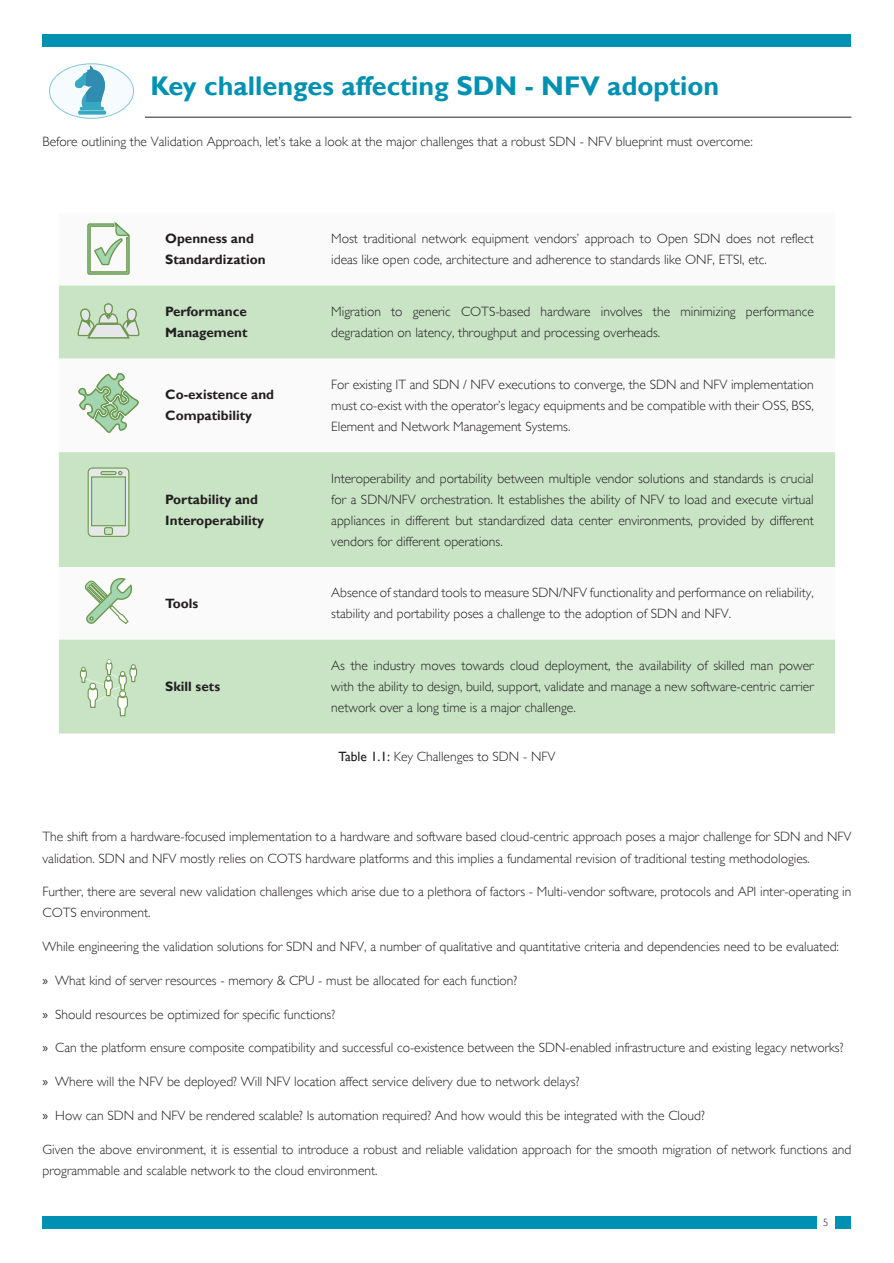
<style>
.page{position:relative;width:894px;height:1263px;background:#fff}
.page>*{position:absolute;margin:0;border:0;box-sizing:border-box;transform-origin:0 0}
.Main_Title{font:700 27px "Gill Sans";color:#0091b2}
.Body_cont{font:300 13.5px/21px "Gill Sans";color:#231f20}
.Body_cont-2{font:700 13.5px/21px "Gill Sans";color:#231f20}
.t1{font:300 10.5px "Gill Sans";color:#231f20}
.s1{font-weight:400}
.s2{font-family:"Myriad Pro";font-weight:400}
</style>
<div class="page">
<div style="left:43px;top:34px;width:808px;height:13px;background:#0091b2"></div>
<div style="left:43px;top:1216px;width:808px;height:13px;background:#0091b2"></div>
<div style="left:817px;top:1216px;width:17px;height:13px;background:#fff"></div>
<div style="left:59px;top:285px;width:775px;height:73px;background:#c8e4c5"></div>
<div style="left:59px;top:452px;width:775px;height:115px;background:#c8e4c5"></div>
<div style="left:59px;top:639px;width:775px;height:94px;background:#c8e4c5"></div>
<hr style="left:43px;top:116px;width:808px;height:2px;background:#6c6d70">
<div style="left:38px;top:56px;width:107px;height:70px;background:#fff"></div>
<div style="left:49px;top:64px;width:84px;height:54px;background:#f6fbfe;border-radius:50%"></div>
<div style="left:49px;top:63px;width:85px;height:56px;border:1px solid #89c9dd;border-radius:50%"></div>
<svg style="left:75px;top:65px;width:31px;height:50px"></svg>
<svg style="left:87px;top:467px;width:43px;height:70px;background:#bfd7b9"></svg>
<svg style="left:87px;top:222px;width:43px;height:53px"></svg>
<svg style="left:78px;top:373px;width:61px;height:60px"></svg>
<svg style="left:75px;top:303px;width:67px;height:36px;background:#c0d5b9"></svg>
<svg style="left:85px;top:578px;width:48px;height:47px"></svg>
<svg style="left:79px;top:647px;width:59px;height:71px;background:#c6e0c0"></svg>
<p class="Main_Title" style="left:151px;top:70px;width:570px">Key challenges affecting SDN - NFV adoption</p>
<p class="Body_cont" style="left:43px;top:131px;width:711px">Before outlining the Validation Approach, let’s take a look at the major challenges that a robust SDN - NFV blueprint must overcome:</p>
<p class="Body_cont-2" style="left:165px;top:229px;width:102px">Openness and<br>Standardization</p>
<p class="Body_cont" style="left:331px;top:228px;width:484px">Most traditional network equipment vendors’ approach to Open SDN does not reflect ideas like open code, architecture and adherence to standards like ONF, ETSI, etc.</p>
<p class="Body_cont-2" style="left:165px;top:301px;width:84px">Performance<br>Management</p>
<p class="Body_cont" style="left:331px;top:301px;width:484px">Migration to generic COTS-based hardware involves the minimizing performance degradation on latency, throughput and processing overheads.</p>
<p class="Body_cont-2" style="left:165px;top:385px;width:110px">Co-existence and<br>Compatibility</p>
<p class="Body_cont" style="left:331px;top:374px;width:484px;text-align:justify">For existing IT and SDN / NFV executions to converge, the SDN and NFV implementation must co-exist with the operator’s legacy equipments and be compatible with their OSS, BSS, Element and Network Management Systems.</p>
<p class="Body_cont-2" style="left:165px;top:489px;width:100px">Portability and<br>Interoperability</p>
<p class="Body_cont" style="left:331px;top:468px;width:484px;text-align:justify">Interoperability and portability between multiple vendor solutions and standards is crucial for a SDN/NFV orchestration. It establishes the ability of NFV to load and execute virtual appliances in different but standardized data center environments, provided by different vendors for different operations.</p>
<p class="Body_cont-2" style="left:165px;top:593px;width:34px">Tools</p>
<p class="Body_cont" style="left:331px;top:582px;width:484px">Absence of standard tools to measure SDN/NFV functionality and performance on reliability, stability and portability poses a challenge to the adoption of SDN and NFV.</p>
<p class="Body_cont-2" style="left:165px;top:676px;width:56px">Skill sets</p>
<p class="Body_cont" style="left:331px;top:655px;width:484px;text-align:justify">As the industry moves towards cloud deployment, the availability of skilled man power with the ability to design, build, support, validate and manage a new software-centric carrier network over a long time is a major challenge.</p>
<p class="Body_cont" style="left:338px;top:746px;width:218px"><span class="s1">Table 1.1:</span> Key Challenges to SDN - NFV</p>
<p class="Body_cont" style="left:43px;top:826px;width:810px">The shift from a hardware-focused implementation to a hardware and software based cloud-centric approach poses a major challenge for SDN and NFV validation. SDN and NFV mostly relies on COTS hardware platforms and this implies a fundamental revision of traditional testing methodologies.</p>
<p class="Body_cont" style="left:43px;top:881px;width:810px">Further, there are several new validation challenges which arise due to a plethora of factors - Multi-vendor software, protocols and API inter-operating in<br>COTS environment.</p>
<p class="Body_cont" style="left:43px;top:936px;width:797px">While engineering the validation solutions for SDN and NFV, a number of qualitative and quantitative criteria and dependencies need to be evaluated:</p>
<p class="Body_cont" style="left:43px;top:970px;width:476px"><span class="s2">»</span> What kind of server resources - memory &amp; CPU - must be allocated for each function?</p>
<p class="Body_cont" style="left:43px;top:1003px;width:294px"><span class="s2">»</span> Should resources be optimized for specific functions?</p>
<p class="Body_cont" style="left:43px;top:1037px;width:802px"><span class="s2">»</span> Can the platform ensure composite compatibility and successful co-existence between the SDN-enabled infrastructure and existing legacy networks?</p>
<p class="Body_cont" style="left:43px;top:1071px;width:538px"><span class="s2">»</span> Where will the NFV be deployed? Will NFV location affect service delivery due to network delays?</p>
<p class="Body_cont" style="left:43px;top:1105px;width:663px"><span class="s2">»</span> How can SDN and NFV be rendered scalable? Is automation required? And how would this be integrated with the Cloud?</p>
<p class="Body_cont" style="left:43px;top:1138px;width:810px">Given the above environment, it is essential to introduce a robust and reliable validation approach for the smooth migration of network functions and programmable and scalable network to the cloud environment.</p>
<p class="t1" style="left:823px;top:1216px;width:7px">5</p>
</div>
